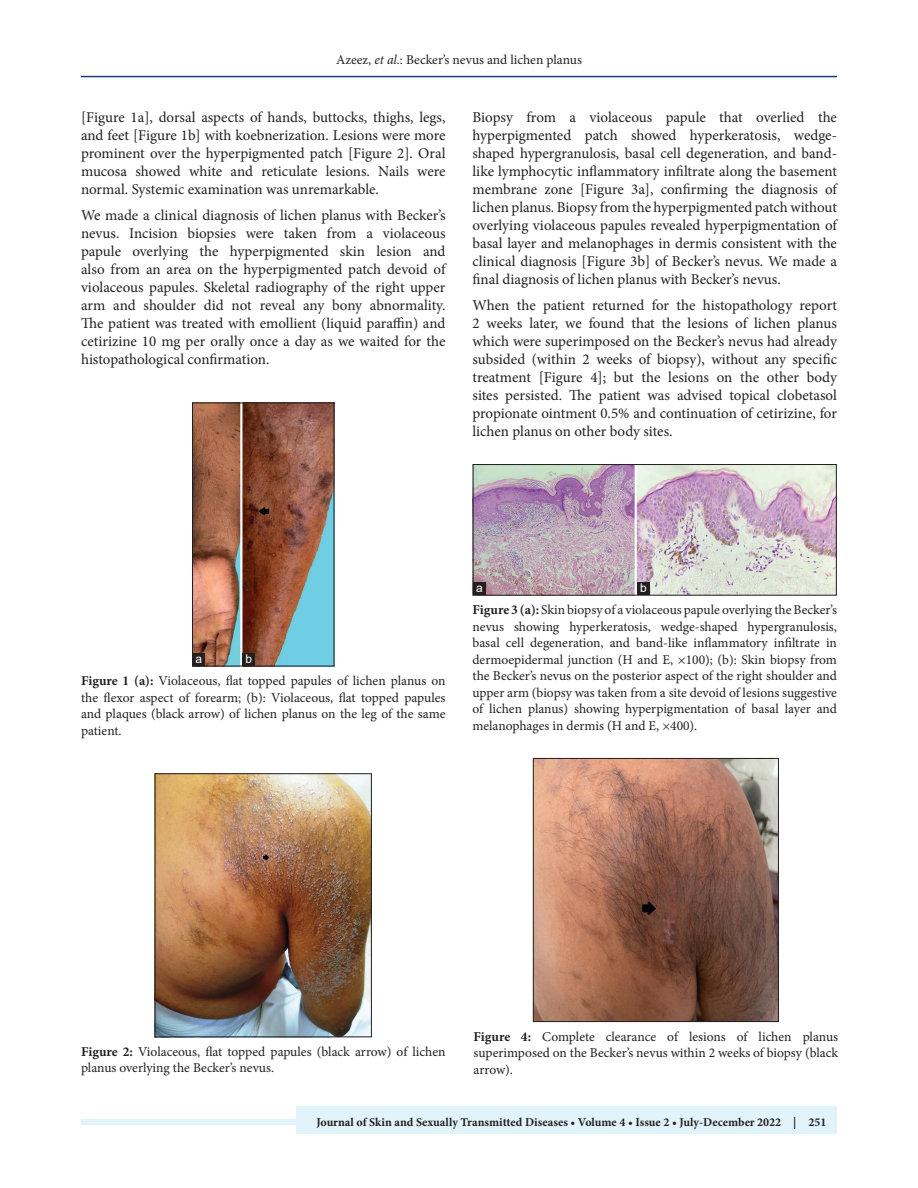
<style>
.page{position:relative;width:918px;height:1188px;background:#fff}
.page>*{position:absolute;margin:0;border:0;box-sizing:border-box;transform-origin:0 0}
.TX{font:15px/18px "Minion Pro";color:#231f20;text-align:justify}
.FGC{font:13.5px/16.5px "Minion Pro";letter-spacing:-.005em;color:#231f20;text-align:justify}
.JF{font:700 12px "Minion Pro";color:#231f20}
.LABEL{font:12px "Arial";color:#fff}
.s1{font-style:italic}
.s2{font-weight:700}
</style>
<div class="page">
<hr style="left:81px;top:76px;width:756px;height:1px;background:#164077">
<div style="left:81px;top:1119px;width:756px;height:6px;background:#e1f4fc"></div>
<div style="left:297px;top:1106px;width:540px;height:28px;background:#e1f4fc"></div>
<img style="left:157px;top:776px;width:213px;height:259px">
<div style="left:155px;top:774px;width:217px;height:263px;border:1px solid #231f20"></div>
<img style="left:535px;top:760px;width:242px;height:260px">
<div style="left:533px;top:758px;width:246px;height:264px;border:1px solid #231f20"></div>
<img style="left:194px;top:405px;width:138px;height:259px">
<div style="left:192px;top:403px;width:142px;height:263px;border:1px solid #231f20"></div>
<div style="left:193px;top:653px;width:12px;height:13px;background:#231f20"></div>
<div style="left:242px;top:653px;width:13px;height:13px;background:#231f20"></div>
<img style="left:475px;top:466px;width:360px;height:127px">
<div style="left:473px;top:464px;width:364px;height:131px;border:1px solid #231f20"></div>
<div style="left:473px;top:582px;width:13px;height:13px;background:#231f20"></div>
<div style="left:637px;top:582px;width:13px;height:13px;background:#231f20"></div>
<p class="FGC" style="left:336px;top:51px;width:247px">Azeez, <span class="s1">et al</span>.: Becker’s nevus and lichen planus</p>
<p class="TX" style="left:81px;top:109px;width:366px">[Figure 1a], dorsal aspects of hands, buttocks, thighs, legs, and feet [Figure 1b] with koebnerization. Lesions were more prominent over the hyperpigmented patch [Figure 2]. Oral mucosa showed white and reticulate lesions. Nails were normal. Systemic examination was unremarkable.</p>
<p class="TX" style="left:81px;top:206px;width:366px">We made a clinical diagnosis of lichen planus with Becker’s nevus. Incision biopsies were taken from a violaceous papule overlying the hyperpigmented skin lesion and also from an area on the hyperpigmented patch devoid of violaceous papules. Skeletal radiography of the right upper arm and shoulder did not reveal any bony abnormality.<br>The patient was treated with emollient (liquid paraffin) and cetirizine 10 mg per orally once a day as we waited for the histopathological confirmation.</p>
<p class="TX" style="left:472px;top:109px;width:366px">Biopsy from a violaceous papule that overlied the hyperpigmented patch showed hyperkeratosis, wedge&shy;shaped hypergranulosis, basal cell degeneration, and band&shy;like lymphocytic inflammatory infiltrate along the basement membrane zone [Figure 3a], confirming the diagnosis of lichen planus. Biopsy from the hyperpigmented patch without overlying violaceous papules revealed hyperpigmentation of basal layer and melanophages in dermis consistent with the clinical diagnosis [Figure 3b] of Becker’s nevus. We made a final diagnosis of lichen planus with Becker’s nevus.</p>
<p class="TX" style="left:472px;top:296px;width:366px">When the patient returned for the histopathology report 2 weeks later, we found that the lesions of lichen planus which were superimposed on the Becker’s nevus had already subsided (within 2 weeks of biopsy), without any specific treatment [Figure 4]; but the lesions on the other body sites persisted. The patient was advised topical clobetasol propionate ointment 0.5% and continuation of cetirizine, for lichen planus on other body sites.</p>
<p class="LABEL" style="left:196px;top:650px;width:8px">a</p>
<p class="LABEL" style="left:245px;top:650px;width:8px">b</p>
<p class="FGC" style="left:81px;top:673px;width:366px"><span class="s2">Figure 1 (a):</span> Violaceous, flat topped papules of lichen planus on the flexor aspect of forearm; (b): Violaceous, flat topped papules and plaques (black arrow) of lichen planus on the leg of the same patient.</p>
<p class="LABEL" style="left:476px;top:580px;width:8px">a</p>
<p class="LABEL" style="left:640px;top:579px;width:8px">b</p>
<p class="FGC" style="left:472px;top:602px;width:366px"><span class="s2">Figure 3 (a):</span> Skin biopsy of a violaceous papule overlying the Becker’s nevus showing hyperkeratosis, wedge-shaped hypergranulosis, basal cell degeneration, and band-like inflammatory infiltrate in dermoepidermal junction (H and E, ×100); (b): Skin biopsy from the Becker’s nevus on the posterior aspect of the right shoulder and upper arm (biopsy was taken from a site devoid of lesions suggestive of lichen planus) showing hyperpigmentation of basal layer and melanophages in dermis (H and E, ×400).</p>
<p class="FGC" style="left:81px;top:1043px;width:366px"><span class="s2">Figure 2:</span> Violaceous, flat topped papules (black arrow) of lichen planus overlying the Becker’s nevus.</p>
<p class="FGC" style="left:474px;top:1028px;width:366px"><span class="s2">Figure 4:</span> Complete clearance of lesions of lichen planus superimposed on the Becker’s nevus within 2 weeks of biopsy (black arrow).</p>
<p class="JF" style="left:316px;top:1113px;width:512px">Journal of Skin and Sexually Transmitted Diseases • Volume 4 • Issue 2 • July-December 2022 | 251</p>
</div>
